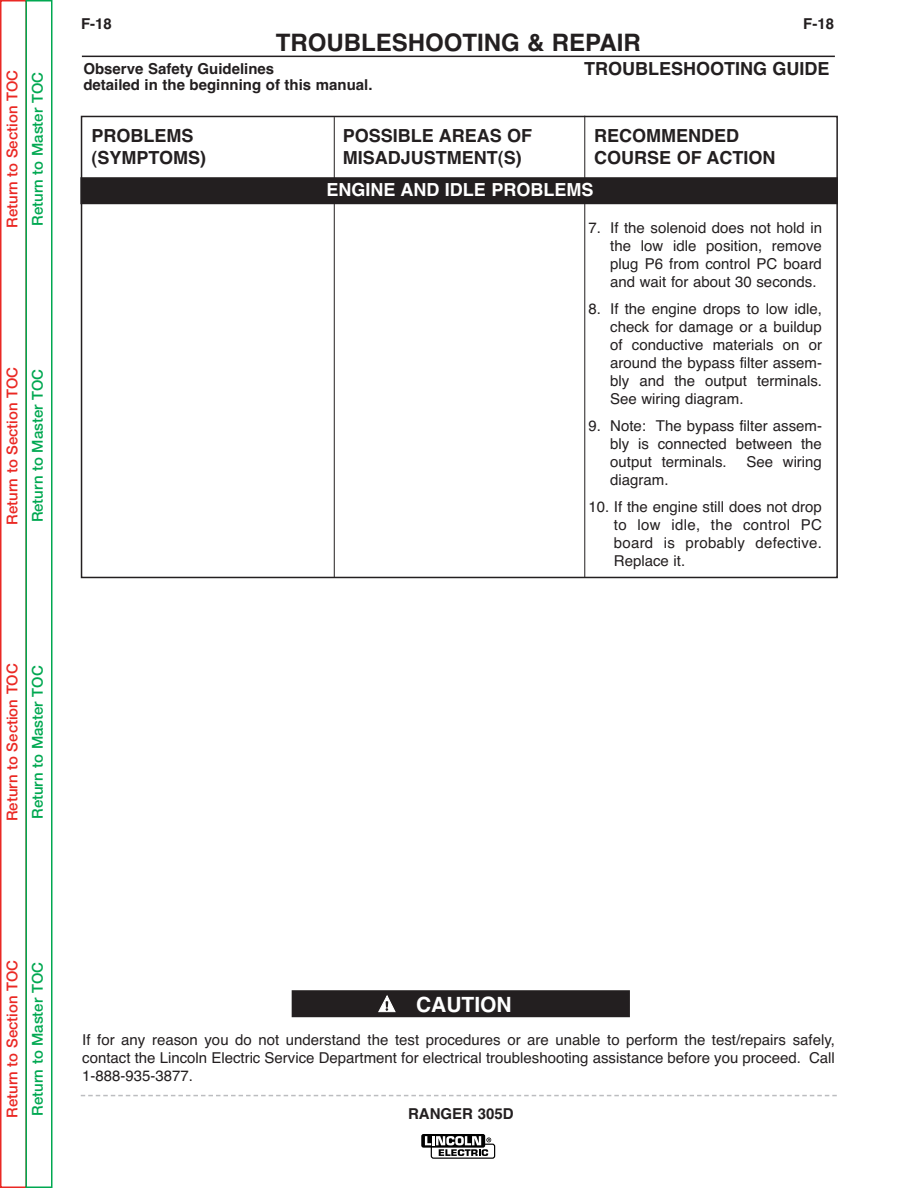
<style>
.page{position:relative;width:918px;height:1188px;background:#fff}
.page>*{position:absolute;margin:0;border:0;box-sizing:border-box;transform-origin:0 0}
.t1{font:700 24px "Helvetica";color:#231f20}
.t2{font:700 21px "Helvetica";color:#fff}
.t3{font:700 18px/21.6px "Helvetica";color:#231f20}
.t4{font:700 18px "Helvetica";color:#fff}
.t5{font:15px/18px "Helvetica";color:#231f20;text-align:justify}
.t6{font:700 15px/16.5px "Helvetica";color:#231f20}
.t7{font:500 15px "Helvetica Neue";color:#ea2924}
.t8{font:500 15px "Helvetica Neue";color:#00a851}
</style>
<div class="page">
<div style="left:421px;top:1134px;width:64px;height:14px;background:#000;border-radius:2px"></div>
<svg style="left:425px;top:1136px;width:71px;height:23px"></svg>
<div style="left:0;top:0;width:27px;height:1188px;border:2px solid #ea2924"></div>
<div style="left:26px;top:0;width:26px;height:1188px;border:2px solid #00a851"></div>
<hr style="left:82px;top:56px;width:753px;height:1px;background:#231f20">
<svg style="left:81px;top:1095px;width:756px;height:1px"></svg>
<hr style="left:334px;top:117px;width:1px;height:460px;background:#231f20">
<hr style="left:584px;top:116px;width:1px;height:461px;background:#231f20">
<div style="left:81px;top:116px;width:757px;height:462px;border:2px solid #231f20"></div>
<div style="left:80px;top:177px;width:758px;height:27px;background:#231f20"></div>
<div style="left:292px;top:990px;width:338px;height:27px;background:#231f20"></div>
<div style="left:375px;top:993px;width:23px;height:22px;background:linear-gradient(to bottom,#231f20,#231f20)"></div>
<svg style="left:378px;top:995px;width:18px;height:17px"></svg>
<p class="t7" style="left:7px;top:228px;width:159px;rotate:-90deg">Return to Section TOC</p>
<p class="t8" style="left:32px;top:226px;width:155px;rotate:-90deg">Return to Master TOC</p>
<p class="t7" style="left:7px;top:525px;width:159px;rotate:-90deg">Return to Section TOC</p>
<p class="t8" style="left:32px;top:522px;width:155px;rotate:-90deg">Return to Master TOC</p>
<p class="t7" style="left:7px;top:821px;width:159px;rotate:-90deg">Return to Section TOC</p>
<p class="t8" style="left:32px;top:819px;width:155px;rotate:-90deg">Return to Master TOC</p>
<p class="t6" style="left:81px;top:16px;width:32px">F-18</p>
<p class="t6" style="left:803px;top:16px;width:32px">F-18</p>
<h1 class="t1" style="left:276px;top:29px;width:366px">TROUBLESHOOTING &amp; REPAIR</h1>
<p class="t6" style="left:83px;top:60px;width:291px">Observe Safety Guidelines<br>detailed in the beginning of this manual.</p>
<p class="t3" style="left:584px;top:58px;width:247px">TROUBLESHOOTING GUIDE</p>
<p class="t3" style="left:92px;top:125px;width:116px">PROBLEMS (SYMPTOMS)</p>
<p class="t3" style="left:343px;top:125px;width:191px">POSSIBLE AREAS OF<br>MISADJUSTMENT(S)</p>
<p class="t3" style="left:594px;top:125px;width:183px">RECOMMENDED<br>COURSE OF ACTION</p>
<p class="t4" style="left:326px;top:180px;width:268px">ENGINE AND IDLE PROBLEMS</p>
<p class="t5" style="left:610px;top:219px;width:213px;text-indent:-22px">7. If the solenoid does not hold in the low idle position, remove plug P6 from control PC board and wait for about 30 seconds.</p>
<p class="t5" style="left:610px;top:300px;width:213px;text-indent:-22px">8. If the engine drops to low idle, check for damage or a buildup of conductive materials on or around the bypass filter assem&shy;bly and the output terminals.<br>See wiring diagram.</p>
<p class="t5" style="left:610px;top:417px;width:213px;text-indent:-22px">9. Note: The bypass filter assem&shy;bly is connected between the output terminals.</p>
<p class="t5" style="left:746px;top:453px;width:77px">See wiring</p>
<p class="t5" style="left:610px;top:471px;width:60px">diagram.</p>
<p class="t5" style="left:614px;top:498px;width:210px;text-indent:-25px">10. If the engine still does not drop to low idle, the control PC board is probably defective.<br>Replace it.</p>
<p class="t7" style="left:7px;top:1118px;width:159px;rotate:-90deg">Return to Section TOC</p>
<p class="t8" style="left:32px;top:1116px;width:155px;rotate:-90deg">Return to Master TOC</p>
<h2 class="t2" style="left:416px;top:992px;width:97px">CAUTION</h2>
<p class="t5" style="left:82px;top:1031px;width:754px">If for any reason you do not understand the test procedures or are unable to perform the test/repairs safely, contact the Lincoln Electric Service Department for electrical troubleshooting assistance before you proceed. Call 1-888-935-3877.</p>
<p class="t6" style="left:408px;top:1106px;width:107px">RANGER 305D</p>
</div>
